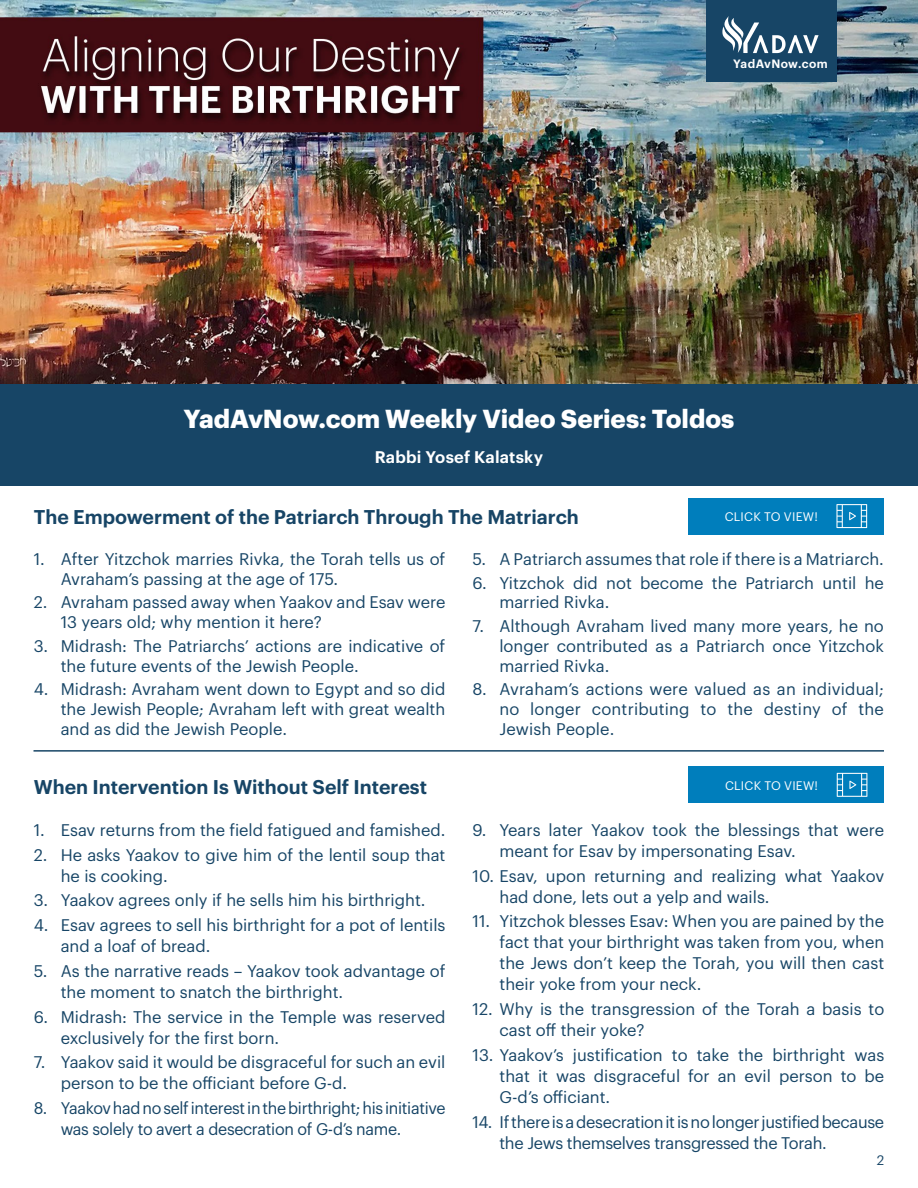
<style>
.page{position:relative;width:918px;height:1188px;background:#fff}
.page>*{position:absolute;margin:0;border:0;box-sizing:border-box;transform-origin:0 0}
.t1{font:700 25.5px "Graphik";color:#fff}
.t2{font:600 19.5px "Graphik";color:#174566}
.t3{font:16.5px/21px "Graphik";color:#174566}
.t4{font:16.5px/21px "Graphik";letter-spacing:-.02em;color:#174566}
.t5{font:600 16.5px "Graphik";letter-spacing:.01em;color:#fff}
.t6{font:13.5px "Graphik";color:#174566}
.t7{font:12.15px "Graphik";letter-spacing:.02em;color:#fff}
.t8{font:600 11.85px "Graphik";letter-spacing:.03em;color:#fff}
</style>
<div class="page">
<div style="left:688px;top:498px;width:196px;height:36px;background:#007ebc"></div>
<svg style="left:836px;top:504px;width:31px;height:24px"></svg>
<div style="left:689px;top:767px;width:195px;height:36px;background:#007ebc"></div>
<svg style="left:837px;top:773px;width:30px;height:24px"></svg>
<hr style="left:34px;top:750px;width:850px;height:2px;background:#174566">
<img style="left:0;top:0;width:918px;height:384px">
<div style="left:0;top:384px;width:918px;height:102px;background:#174566"></div>
<div style="left:707px;top:0;width:130px;height:82px;background:#174566"></div>
<svg style="left:722px;top:16px;width:97px;height:37px"></svg>
<p class="t8" style="left:733px;top:55px;width:96px">YadAvNow.com</p>
<h1 class="t1" style="left:184px;top:399px;width:552px">YadAvNow.com Weekly Video Series: Toldos</h1>
<p class="t5" style="left:375px;top:444px;width:170px">Rabbi Yosef Kalatsky</p>
<p class="t2" style="left:34px;top:502px;width:547px">The Empowerment of the Patriarch Through The Matriarch</p>
<p class="t7" style="left:725px;top:508px;width:95px">CLICK TO VIEW!</p>
<p class="t3" style="left:61px;top:548px;width:386px;line-height:19.8px;text-indent:-27px">1. After Yitzchok marries Rivka, the Torah tells us of<br>Avraham’s passing at the age of 175.</p>
<p class="t3" style="left:61px;top:591px;width:386px;line-height:19.8px;text-indent:-27px">2. Avraham passed away when Yaakov and Esav were<br>13 years old; why mention it here?</p>
<p class="t3" style="left:61px;top:635px;width:386px;line-height:19.8px;text-indent:-27px">3. Midrash: The Patriarchs’ actions are indicative of the future events of the Jewish People.</p>
<p class="t3" style="left:61px;top:678px;width:386px;line-height:19.8px;text-align:justify;text-indent:-27px">4. Midrash: Avraham went down to Egypt and so did the Jewish People; Avraham left with great wealth and as did the Jewish People.</p>
<p class="t3" style="left:472px;top:547px;width:413px">5. A Patriarch assumes that role if there is a Matriarch.</p>
<p class="t3" style="left:499px;top:571px;width:386px;line-height:19.8px;text-indent:-27px">6. Yitzchok did not become the Patriarch until he married Rivka.</p>
<p class="t3" style="left:499px;top:615px;width:386px;line-height:19.8px;text-align:justify;text-indent:-27px">7. Although Avraham lived many more years, he no longer contributed as a Patriarch once Yitzchok married Rivka.</p>
<p class="t3" style="left:499px;top:678px;width:386px;line-height:19.8px;text-align:justify;text-indent:-27px">8. Avraham’s actions were valued as an individual; no longer contributing to the destiny of the Jewish People.</p>
<p class="t2" style="left:34px;top:772px;width:395px">When Intervention Is Without Self Interest</p>
<p class="t7" style="left:725px;top:776px;width:95px">CLICK TO VIEW!</p>
<p class="t3" style="left:34px;top:818px;width:413px">1. Esav returns from the field fatigued and famished.</p>
<p class="t3" style="left:61px;top:843px;width:386px;text-indent:-27px">2. He asks Yaakov to give him of the lentil soup that he is cooking.</p>
<p class="t3" style="left:34px;top:888px;width:393px">3. Yaakov agrees only if he sells him his birthright.</p>
<p class="t3" style="left:61px;top:913px;width:386px;text-indent:-27px">4. Esav agrees to sell his birthright for a pot of lentils and a loaf of bread.</p>
<p class="t3" style="left:61px;top:959px;width:386px;text-indent:-27px">5. As the narrative reads – Yaakov took advantage of the moment to snatch the birthright.</p>
<p class="t3" style="left:61px;top:1005px;width:386px;text-indent:-27px">6. Midrash: The service in the Temple was reserved exclusively for the first born.</p>
<p class="t3" style="left:61px;top:1051px;width:386px;text-indent:-27px">7. Yaakov said it would be disgraceful for such an evil person to be the officiant before G-d.</p>
<p class="t4" style="left:61px;top:1096px;width:386px;text-indent:-27px">8. Yaakov had no self interest in the birthright; his initiative was solely to avert a desecration of G-d’s name.</p>
<p class="t3" style="left:499px;top:818px;width:386px;text-indent:-27px">9. Years later Yaakov took the blessings that were meant for Esav by impersonating Esav.</p>
<p class="t3" style="left:499px;top:864px;width:386px;text-indent:-27px">10. Esav, upon returning and realizing what Yaakov had done, lets out a yelp and wails.</p>
<p class="t3" style="left:499px;top:909px;width:386px;text-align:justify;text-indent:-27px">11. Yitzchok blesses Esav: When you are pained by the fact that your birthright was taken from you, when the Jews don’t keep the Torah, you will then cast their yoke from your neck.</p>
<p class="t3" style="left:499px;top:997px;width:386px;text-indent:-27px">12. Why is the transgression of the Torah a basis to cast off their yoke?</p>
<p class="t3" style="left:499px;top:1043px;width:386px;text-align:justify;text-indent:-27px">13. Yaakov’s justification to take the birthright was that it was disgraceful for an evil person to be G-d’s officiant.</p>
<p class="t4" style="left:500px;top:1110px;width:386px;text-indent:-27px">14. If there is a desecration it is no longer justified because the Jews themselves transgressed the Torah.</p>
<p class="t6" style="left:877px;top:1150px;width:9px">2</p>
</div>
